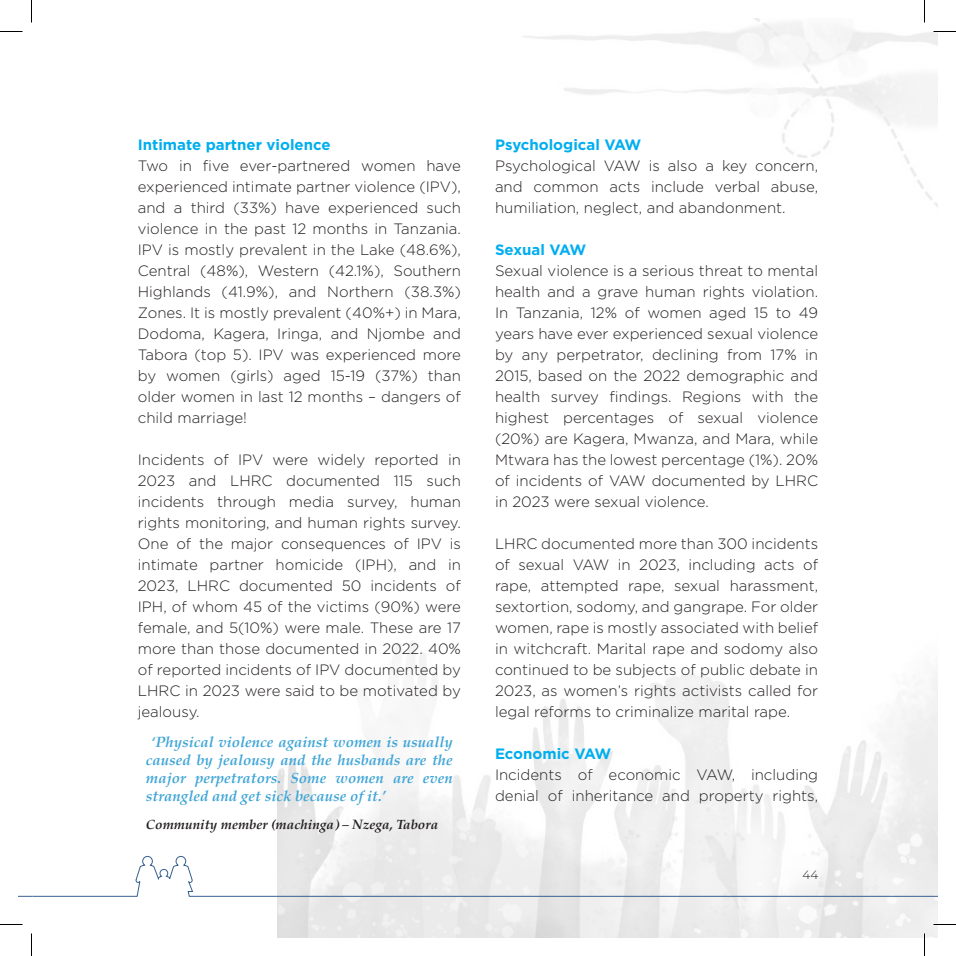
<style>
.page{position:relative;width:956px;height:956px;background:#fff}
.page>*{position:absolute;margin:0;border:0;box-sizing:border-box;transform-origin:0 0}
.t1{font:300 15px/21px "Gotham";color:#231f20;text-align:justify}
.t2{font:italic 700 15px/18px "Palatino";color:#41a6d7;text-align:justify}
.t3{font:700 15px "Gotham";color:#00aeef}
.t4{font:italic 700 13.5px "Palatino";color:#231f20}
.t5{font:300 12px "Montserrat";color:#231f20}
</style>
<div class="page">
<svg style="left:19px;top:895px;width:13px;height:2px"></svg>
<svg style="left:32px;top:856px;width:905px;height:41px"></svg>
<svg style="left:0;top:31px;width:22px;height:1px"></svg>
<svg style="left:933px;top:31px;width:23px;height:1px"></svg>
<svg style="left:0;top:924px;width:22px;height:1px"></svg>
<svg style="left:933px;top:924px;width:23px;height:1px"></svg>
<svg style="left:31px;top:0;width:1px;height:23px"></svg>
<svg style="left:31px;top:933px;width:1px;height:23px"></svg>
<svg style="left:924px;top:0;width:1px;height:23px"></svg>
<svg style="left:924px;top:933px;width:1px;height:23px"></svg>
<p class="t3" style="left:138px;top:135px;width:194px">Intimate partner violence</p>
<p class="t1" style="left:138px;top:155px;width:325px">Two in five ever-partnered women have experienced intimate partner violence (IPV), and a third (33%) have experienced such violence in the past 12 months in Tanzania.<br>IPV is mostly prevalent in the Lake (48.6%), Central (48%), Western (42.1%), Southern Highlands (41.9%), and Northern (38.3%)<br>Zones. It is mostly prevalent (40%+) in Mara, Dodoma, Kagera, Iringa, and Njombe and Tabora (top 5). IPV was experienced more by women (girls) aged 15-19 (37%) than older women in last 12 months – dangers of child marriage!</p>
<p class="t1" style="left:138px;top:449px;width:325px">Incidents of IPV were widely reported in 2023 and LHRC documented 115 such incidents through media survey, human rights monitoring, and human rights survey.<br>One of the major consequences of IPV is intimate partner homicide (IPH), and in 2023, LHRC documented 50 incidents of IPH, of whom 45 of the victims (90%) were female, and 5(10%) were male. These are 17 more than those documented in 2022. 40% of reported incidents of IPV documented by LHRC in 2023 were said to be motivated by jealousy.</p>
<p class="t2" style="left:146px;top:733px;width:308px;text-indent:5px">‘Physical violence against women is usually caused by jealousy and the husbands are the major perpetrators. Some women are even strangled and get sick because of it.’</p>
<p class="t4" style="left:146px;top:813px;width:294px">Community member (machinga) – Nzega, Tabora</p>
<p class="t3" style="left:495px;top:135px;width:148px">Psychological VAW</p>
<p class="t1" style="left:495px;top:155px;width:325px">Psychological VAW is also a key concern, and common acts include verbal abuse, humiliation, neglect, and abandonment.</p>
<p class="t3" style="left:495px;top:240px;width:93px">Sexual VAW</p>
<p class="t1" style="left:495px;top:260px;width:325px">Sexual violence is a serious threat to mental health and a grave human rights violation.<br>In Tanzania, 12% of women aged 15 to 49 years have ever experienced sexual violence by any perpetrator, declining from 17% in 2015, based on the 2022 demographic and health survey findings. Regions with the highest percentages of sexual violence (20%) are Kagera, Mwanza, and Mara, while Mtwara has the lowest percentage (1%). 20% of incidents of VAW documented by LHRC in 2023 were sexual violence.</p>
<p class="t1" style="left:495px;top:533px;width:325px">LHRC documented more than 300 incidents of sexual VAW in 2023, including acts of rape, attempted rape, sexual harassment, sextortion, sodomy, and gangrape. For older women, rape is mostly associated with belief in witchcraft. Marital rape and sodomy also continued to be subjects of public debate in 2023, as women’s rights activists called for legal reforms to criminalize marital rape.</p>
<p class="t3" style="left:495px;top:744px;width:118px">Economic VAW</p>
<p class="t1" style="left:495px;top:764px;width:325px">Incidents of economic VAW, including denial of inheritance and property rights,</p>
<p class="t5" style="left:802px;top:866px;width:17px">44</p>
</div>
